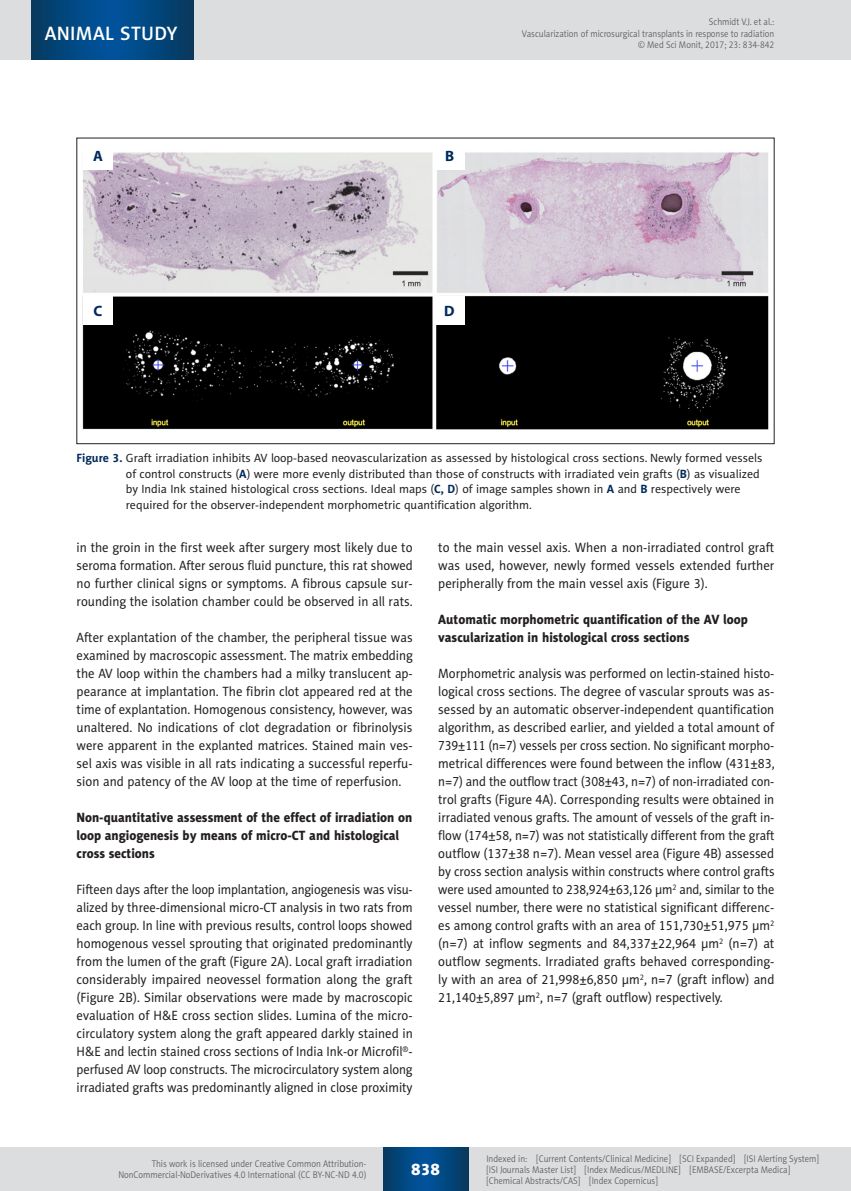
<style>
.page{position:relative;width:851px;height:1191px;background:#fff}
.page>*{position:absolute;margin:0;border:0;box-sizing:border-box;transform-origin:0 0}
.t1{font:19.5px "Naomi Sans EFN Medium";letter-spacing:.015em;color:#fff}
.t2{font:16.5px "Naomi Sans EFN Heavy";color:#fff}
.t3{font:700 15px "Myriad Pro";color:#00295c}
.MSM_Body{font:13.5px/18px "Naomi Sans EFN";color:#231f20;text-align:justify;scale:.94 1}
.MSM_Body-2{font:13.5px/18px "Naomi Sans EFN";color:#231f20;text-align:justify;scale:.95 1}
.MSM_Body-3{font:13.5px/18px "Naomi Sans EFN";color:#231f20;text-align:justify;scale:.93 1}
.MSM_Headline_2{font:13.5px/18px "Naomi Sans EFN Heavy";color:#231f20;scale:.95 1}
.MSM_Rycina_tytul{font:12px/15.8px "Naomi Sans EFN";color:#231f20}
.t4{font:9.75px/11.2px "Naomi Sans EFN Light";color:#57585a;text-align:right;scale:.9 1}
.s1{font-weight:700;color:#00295c}
</style>
<div class="page">
<img style="left:82px;top:152px;width:687px;height:278px">
<div style="left:83px;top:142px;width:30px;height:28px;background:#fff"></div>
<div style="left:83px;top:296px;width:30px;height:28px;background:#fff"></div>
<div style="left:435px;top:142px;width:29px;height:28px;background:#fff"></div>
<div style="left:435px;top:296px;width:29px;height:28px;background:#fff"></div>
<div style="left:0;top:1148px;width:850px;height:43px;background:#dcdddf"></div>
<svg style="left:383px;top:1147px;width:85px;height:43px;background:#02477e"></svg>
<div style="left:0;top:0;width:850px;height:60px;background:#dcdddf"></div>
<hr style="left:850px;top:0;width:1px;height:60px;background:#dcdddf">
<svg style="left:32px;top:0;width:161px;height:60px;background:#02477f"></svg>
<h1 class="t1" style="left:45px;top:22px;width:134px">ANIMAL STUDY</h1>
<p class="t3" style="left:93px;top:147px;width:11px">A</p>
<p class="t3" style="left:94px;top:301px;width:10px">C</p>
<p class="t3" style="left:445px;top:147px;width:11px">B</p>
<p class="t3" style="left:444px;top:301px;width:12px">D</p>
<p class="t4" style="left:522px;top:16px;width:282px">Schmidt V.J. et al.:<br>Vascularization of microsurgical transplants in response to radiation © Med Sci Monit, 2017; 23: 834-842</p>
<p class="MSM_Rycina_tytul" style="left:126px;top:450px;width:638px;text-indent:-49px"><span class="s1">Figure 3.</span> Graft irradiation inhibits AV loop-based neovascularization as assessed by histological cross sections. Newly formed vessels of control constructs (<span class="s1">A</span>) were more evenly distributed than those of constructs with irradiated vein grafts (<span class="s1">B</span>) as visualized by India Ink stained histological cross sections. Ideal maps (<span class="s1">C, D</span>) of image samples shown in <span class="s1">A</span> and <span class="s1">B</span> respectively were required for the observer-independent morphometric quantification algorithm.</p>
<p class="MSM_Body-2" style="left:77px;top:538px;width:355px">in the groin in the first week after surgery most likely due to seroma formation. After serous fluid puncture, this rat showed no further clinical signs or symptoms. A fibrous capsule sur&shy;rounding the isolation chamber could be observed in all rats.</p>
<p class="MSM_Body-2" style="left:77px;top:628px;width:355px">After explantation of the chamber, the peripheral tissue was examined by macroscopic assessment. The matrix embedding the AV loop within the chambers had a milky translucent ap&shy;pearance at implantation. The fibrin clot appeared red at the time of explantation. Homogenous consistency, however, was unaltered. No indications of clot degradation or fibrinolysis were apparent in the explanted matrices. Stained main ves&shy;sel axis was visible in all rats indicating a successful reperfu&shy;sion and patency of the AV loop at the time of reperfusion.</p>
<p class="MSM_Headline_2" style="left:77px;top:808px;width:355px">Non-quantitative assessment of the effect of irradiation on loop angiogenesis by means of micro-CT and histological cross sections</p>
<p class="MSM_Body-3" style="left:77px;top:880px;width:363px">Fifteen days after the loop implantation, angiogenesis was visu&shy;alized by three-dimensional micro-CT analysis in two rats from each group. In line with previous results, control loops showed homogenous vessel sprouting that originated predominantly from the lumen of the graft (Figure 2A). Local graft irradiation considerably impaired neovessel formation along the graft (Figure 2B). Similar observations were made by macroscopic evaluation of H&amp;E cross section slides. Lumina of the micro&shy;circulatory system along the graft appeared darkly stained in H&amp;E and lectin stained cross sections of India Ink-or Microfil<sup>®</sup>- perfused AV loop constructs. The microcirculatory system along irradiated grafts was predominantly aligned in close proximity</p>
<p class="MSM_Body-2" style="left:438px;top:538px;width:355px">to the main vessel axis. When a non-irradiated control graft was used, however, newly formed vessels extended further peripherally from the main vessel axis (Figure 3).</p>
<p class="MSM_Headline_2" style="left:438px;top:610px;width:327px">Automatic morphometric quantification of the AV loop vascularization in histological cross sections</p>
<p class="MSM_Body" style="left:438px;top:664px;width:359px">Morphometric analysis was performed on lectin-stained histo&shy;logical cross sections. The degree of vascular sprouts was as&shy;sessed by an automatic observer-independent quantification algorithm, as described earlier, and yielded a total amount of 739±111 (n=7) vessels per cross section. No significant morpho&shy;metrical differences were found between the inflow (431±83, n=7) and the outflow tract (308±43, n=7) of non-irradiated con&shy;trol grafts (Figure 4A). Corresponding results were obtained in irradiated venous grafts. The amount of vessels of the graft in&shy;flow (174±58, n=7) was not statistically different from the graft outflow (137±38 n=7). Mean vessel area (Figure 4B) assessed by cross section analysis within constructs where control grafts were used amounted to 238,924±63,126 μm<sup>2</sup> and, similar to the vessel number, there were no statistical significant differenc&shy;es among control grafts with an area of 151,730±51,975 μm<sup>2 </sup>(n=7) at inflow segments and 84,337±22,964 μm<sup>2</sup> (n=7) at outflow segments. Irradiated grafts behaved corresponding&shy;ly with an area of 21,998±6,850 μm<sup>2</sup>, n=7 (graft inflow) and 21,140±5,897 μm<sup>2</sup>, n=7 (graft outflow) respectively.</p>
<p class="t4" style="left:118px;top:1158px;width:277px">This work is licensed under Creative Common Attribution-<br>NonCommercial-NoDerivatives 4.0 International (CC BY-NC-ND 4.0)</p>
<p class="t2" style="left:411px;top:1159px;width:30px">838</p>
<p class="t4" style="left:486px;top:1152px;width:371px;text-align:left">Indexed in: [Current Contents/Clinical Medicine] [SCI Expanded] [ISI Alerting System] [ISI Journals Master List] [Index Medicus/MEDLINE] [EMBASE/Excerpta Medica] [Chemical Abstracts/CAS] [Index Copernicus]</p>
</div>
